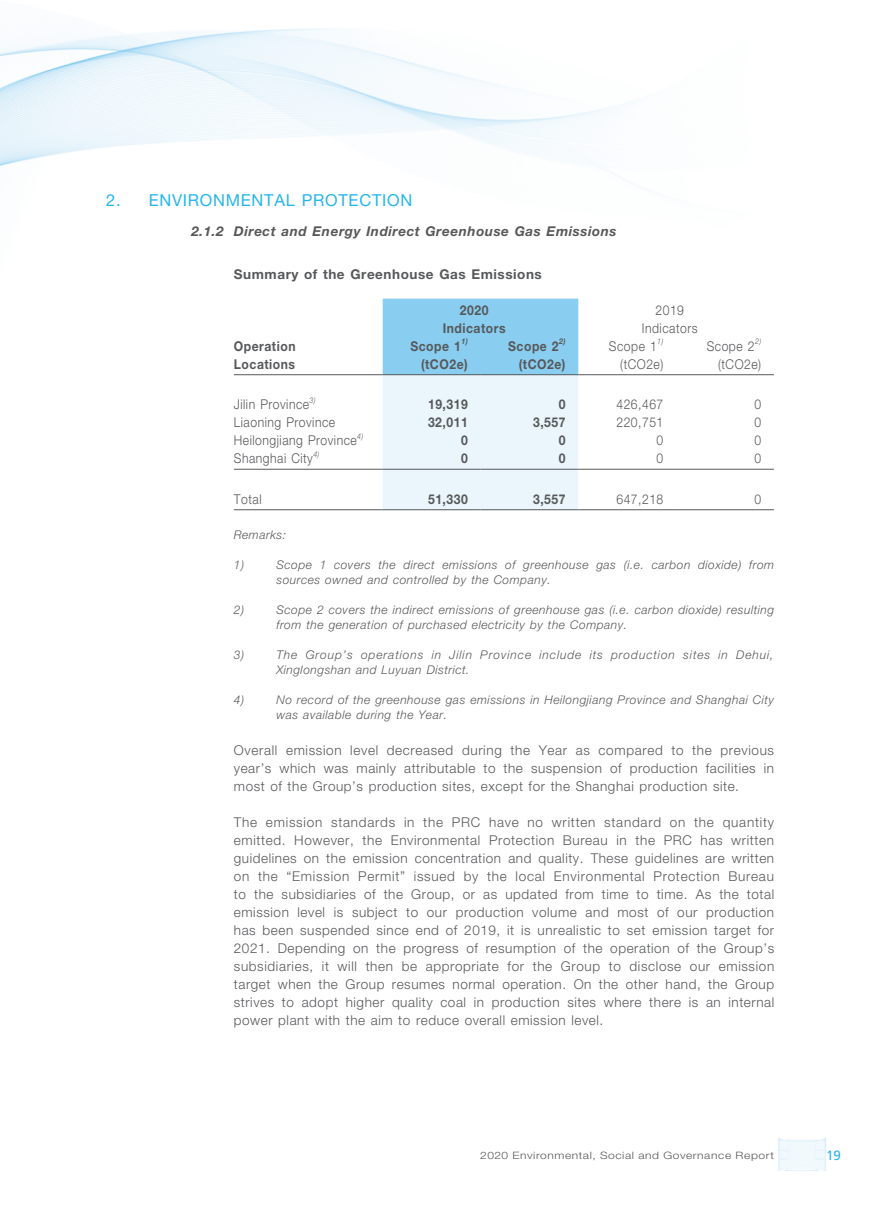
<style>
.page{position:relative;width:893px;height:1212px;background:#fff}
.page>*{position:absolute;margin:0;border:0;box-sizing:border-box;transform-origin:0 0}
.t1{font:16.5px "Helvetica Neue";letter-spacing:.04em;color:#26b6ea}
.t2{font:300 13.5px/18px "Helvetica Neue";letter-spacing:.04em;color:#57585a;text-align:justify}
.t3{font:300 13.5px/18px "Helvetica Neue";letter-spacing:.04em;color:#57585a;text-align:center;scale:.9 1}
.t4{font:700 13.5px/18px "Helvetica Neue";letter-spacing:.04em;color:#57585a;text-align:center;scale:.9 1}
.t5{font:italic 700 13.5px "Helvetica Neue";letter-spacing:.04em;color:#57585a}
.t6{font:700 13.5px "Helvetica Neue";letter-spacing:.04em;color:#57585a}
.t7{font:13.5px "Frutiger";color:#26b6ea}
.t8{font:italic 300 12px/15px "Helvetica Neue";letter-spacing:.04em;color:#57585a}
.t9{font:italic 300 12px/15px "Helvetica Neue";letter-spacing:.075em;color:#57585a}
.t10{font:300 10.2px "Helvetica Neue";letter-spacing:.05em;color:#57585a;scale:1.18 1}
.t11{font:italic 300 7.8px "Helvetica Neue";color:#57585a;scale:.9 1}
.t12{font:italic 700 7.8px "Helvetica Neue";color:#57585a;scale:.9 1}
</style>
<div class="page">
<img style="left:0;top:28px;width:774px;height:483px">
<img style="left:778px;top:1138px;width:48px;height:33px">
<svg style="left:383px;top:299px;width:195px;height:210px;background:#c6e7f7"></svg>
<hr style="left:234px;top:374px;width:149px;height:1px;background:#57585a">
<hr style="left:383px;top:374px;width:97px;height:1px;background:#57585a">
<hr style="left:480px;top:374px;width:98px;height:1px;background:#57585a">
<hr style="left:578px;top:374px;width:98px;height:1px;background:#57585a">
<hr style="left:676px;top:374px;width:98px;height:1px;background:#57585a">
<hr style="left:234px;top:469px;width:149px;height:1px;background:#57585a">
<hr style="left:383px;top:469px;width:97px;height:1px;background:#57585a">
<hr style="left:480px;top:469px;width:98px;height:1px;background:#57585a">
<hr style="left:578px;top:469px;width:98px;height:1px;background:#57585a">
<hr style="left:676px;top:469px;width:98px;height:1px;background:#57585a">
<hr style="left:234px;top:509px;width:149px;height:1px;background:#57585a">
<hr style="left:383px;top:509px;width:97px;height:1px;background:#57585a">
<hr style="left:480px;top:509px;width:98px;height:1px;background:#57585a">
<hr style="left:578px;top:509px;width:98px;height:1px;background:#57585a">
<hr style="left:676px;top:509px;width:98px;height:1px;background:#57585a">
<p class="t1" style="left:106px;top:190px;width:307px">2. ENVIRONMENTAL PROTECTION</p>
<p class="t5" style="left:191px;top:223px;width:427px">2.1.2 Direct and Energy Indirect Greenhouse Gas Emissions</p>
<p class="t6" style="left:234px;top:265px;width:309px">Summary of the Greenhouse Gas Emissions</p>
<p class="t4" style="left:443px;top:301px;width:71px">2020<br>Indicators</p>
<p class="t3" style="left:642px;top:301px;width:63px">2019<br>Indicators</p>
<p class="t4" style="left:234px;top:336px;width:70px;text-align:left">Operation<br>Locations</p>
<p class="t4" style="left:410px;top:336px;width:58px">Scope 1</p>
<p class="t12" style="left:461px;top:337px;width:9px">1)</p>
<p class="t4" style="left:508px;top:337px;width:58px">Scope 2</p>
<p class="t12" style="left:559px;top:337px;width:9px">2)</p>
<p class="t4" style="left:519px;top:355px;width:53px">(tCO2e)</p>
<p class="t3" style="left:609px;top:337px;width:55px">Scope 1</p>
<p class="t11" style="left:657px;top:337px;width:8px">1)</p>
<p class="t3" style="left:620px;top:355px;width:49px">(tCO2e)</p>
<p class="t4" style="left:421px;top:355px;width:53px">(tCO2e)</p>
<p class="t3" style="left:707px;top:337px;width:55px">Scope 2</p>
<p class="t11" style="left:755px;top:337px;width:8px">2)</p>
<p class="t3" style="left:718px;top:355px;width:49px">(tCO2e)</p>
<p class="t3" style="left:234px;top:395px;width:85px">Jilin Province</p>
<p class="t11" style="left:310px;top:395px;width:8px">3)</p>
<p class="t4" style="left:428px;top:395px;width:46px">19,319</p>
<p class="t4" style="left:559px;top:395px;width:9px">0</p>
<p class="t3" style="left:616px;top:395px;width:54px">426,467</p>
<p class="t3" style="left:754px;top:395px;width:9px">0</p>
<p class="t3" style="left:234px;top:413px;width:114px">Liaoning Province</p>
<p class="t4" style="left:428px;top:413px;width:46px">32,011</p>
<p class="t4" style="left:533px;top:413px;width:38px">3,557</p>
<p class="t3" style="left:616px;top:413px;width:54px">220,751</p>
<p class="t3" style="left:754px;top:413px;width:9px">0</p>
<p class="t3" style="left:234px;top:431px;width:138px">Heilongjiang Province</p>
<p class="t11" style="left:357px;top:431px;width:8px">4)</p>
<p class="t4" style="left:461px;top:431px;width:9px">0</p>
<p class="t4" style="left:559px;top:431px;width:9px">0</p>
<p class="t3" style="left:657px;top:431px;width:9px">0</p>
<p class="t3" style="left:754px;top:431px;width:9px">0</p>
<p class="t3" style="left:234px;top:449px;width:89px">Shanghai City</p>
<p class="t11" style="left:313px;top:449px;width:8px">4)</p>
<p class="t4" style="left:461px;top:449px;width:9px">0</p>
<p class="t4" style="left:559px;top:449px;width:9px">0</p>
<p class="t3" style="left:657px;top:449px;width:9px">0</p>
<p class="t3" style="left:754px;top:449px;width:9px">0</p>
<p class="t3" style="left:234px;top:490px;width:32px">Total</p>
<p class="t4" style="left:428px;top:490px;width:46px">51,330</p>
<p class="t4" style="left:533px;top:490px;width:38px">3,557</p>
<p class="t3" style="left:616px;top:490px;width:54px">647,218</p>
<p class="t3" style="left:754px;top:490px;width:9px">0</p>
<p class="t8" style="left:234px;top:527px;width:54px">Remarks:</p>
<p class="t8" style="left:234px;top:557px;width:12px">1)</p>
<p class="t8" style="left:276px;top:557px;width:499px">Scope 1 covers the direct emissions of greenhouse gas (i.e. carbon dioxide) from sources owned and controlled by the Company.</p>
<p class="t8" style="left:234px;top:602px;width:12px">2)</p>
<p class="t8" style="left:276px;top:602px;width:499px">Scope 2 covers the indirect emissions of greenhouse gas (i.e. carbon dioxide) resulting from the generation of purchased electricity by the Company.</p>
<p class="t8" style="left:234px;top:647px;width:12px">3)</p>
<p class="t9" style="left:276px;top:647px;width:499px">The Group’s operations in Jilin Province include its production sites in Dehui,<br>Xinglongshan and Luyuan District.</p>
<p class="t8" style="left:234px;top:692px;width:12px">4)</p>
<p class="t8" style="left:276px;top:692px;width:499px">No record of the greenhouse gas emissions in Heilongjiang Province and Shanghai City was available during the Year.</p>
<p class="t2" style="left:234px;top:741px;width:542px">Overall emission level decreased during the Year as compared to the previous year’s which was mainly attributable to the suspension of production facilities in most of the Group’s production sites, except for the Shanghai production site.</p>
<p class="t2" style="left:234px;top:813px;width:542px">The emission standards in the PRC have no written standard on the quantity emitted. However, the Environmental Protection Bureau in the PRC has written guidelines on the emission concentration and quality. These guidelines are written on the “Emission Permit” issued by the local Environmental Protection Bureau to the subsidiaries of the Group, or as updated from time to time. As the total emission level is subject to our production volume and most of our production has been suspended since end of 2019, it is unrealistic to set emission target for 2021. Depending on the progress of resumption of the operation of the Group’s subsidiaries, it will then be appropriate for the Group to disclose our emission target when the Group resumes normal operation. On the other hand, the Group strives to adopt higher quality coal in production sites where there is an internal power plant with the aim to reduce overall emission level.</p>
<p class="t10" style="left:480px;top:1149px;width:250px">2020 Environmental, Social and Governance Report</p>
<p class="t7" style="left:826px;top:1147px;width:16px">19</p>
</div>
